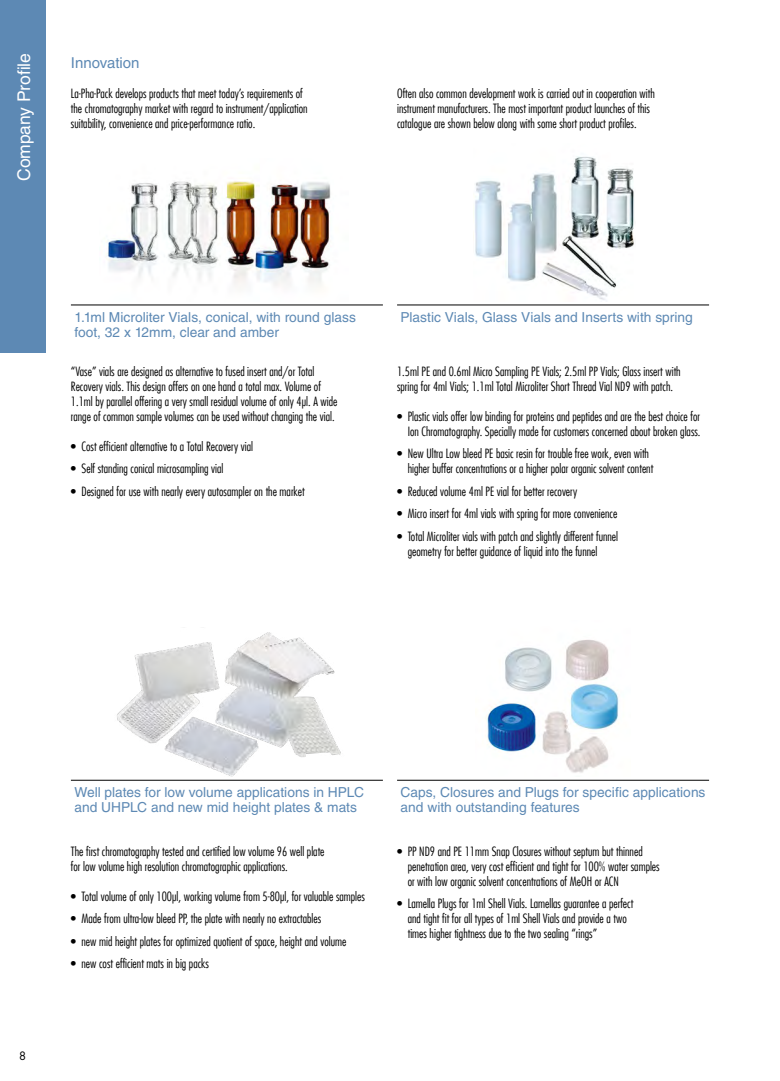
<style>
.page{position:relative;width:780px;height:1081px;background:#fff}
.page>*{position:absolute;margin:0;border:0;box-sizing:border-box;transform-origin:0 0}
.Seitenbeschriftung{font:17.5px "Helvetica LT Std";letter-spacing:-.005em;color:#fff}
.Head_1__Allgemein{font:15px "Helvetica LT Std";color:#5d89b4}
.Head_1__unsichtbar{font:13.75px/15px "Helvetica LT Std";color:#5d89b4}
.Preface{font:300 condensed 12.5px/15px "Futura LT";color:#000}
.t1{font:11.25px "Futura LT";color:#000}
</style>
<div class="page">
<div style="left:0;top:0;width:46px;height:353px;background:#5d89b4"></div>
<hr style="left:397px;top:305px;width:312px;height:1px;background:#000">
<img style="left:473px;top:156px;width:161px;height:144px">
<hr style="left:71px;top:305px;width:312px;height:1px;background:#000">
<img style="left:106px;top:180px;width:225px;height:106px">
<hr style="left:71px;top:780px;width:312px;height:1px;background:#000">
<img style="left:117px;top:632px;width:224px;height:144px">
<hr style="left:397px;top:780px;width:312px;height:1px;background:#000">
<img style="left:485px;top:639px;width:134px;height:134px">
<p class="Seitenbeschriftung" style="left:14px;top:181px;width:129px;rotate:-90deg">Company Profile</p>
<p class="Head_1__Allgemein" style="left:71px;top:54px;width:70px">Innovation</p>
<p class="Preface" style="left:71px;top:86px;width:238px">La-Pha-Pack develops products that meet today’s requirements of the chromatography market with regard to instrument/application suitability, convenience and price-performance ratio.</p>
<p class="Preface" style="left:397px;top:86px;width:259px">Often also common development work is carried out in cooperation with instrument manufacturers. The most important product launches of this catalogue are shown below along with some short product profiles.</p>
<p class="Head_1__unsichtbar" style="left:74px;top:309px;width:283px">1.1ml Microliter Vials, conical, with round glass foot, 32 x 12mm, clear and amber</p>
<p class="Preface" style="left:71px;top:364px;width:268px">“Vase” vials are designed as alternative to fused insert and/or Total Recovery vials. This design offers on one hand a total max. Volume of 1.1ml by parallel offering a very small residual volume of only 4µl. A wide range of common sample volumes can be used without changing the vial.</p>
<p class="Preface" style="left:71px;top:439px;width:183px">• Cost efficient alternative to a Total Recovery vial</p>
<p class="Preface" style="left:71px;top:461px;width:154px">• Self standing conical microsampling vial</p>
<p class="Preface" style="left:71px;top:484px;width:235px">• Designed for use with nearly every autosampler on the market</p>
<p class="Head_1__unsichtbar" style="left:400px;top:309px;width:294px">Plastic Vials, Glass Vials and Inserts with spring</p>
<p class="Preface" style="left:397px;top:364px;width:285px">1.5ml PE and 0.6ml Micro Sampling PE Vials; 2.5ml PP Vials; Glass insert with spring for 4ml Vials; 1.1ml Total Microliter Short Thread Vial ND9 with patch.</p>
<p class="Preface" style="left:397px;top:409px;width:305px;text-align:right">• Plastic vials offer low binding for proteins and peptides and are the best choice for<br>Ion Chromatography. Specially made for customers concerned about broken glass.</p>
<p class="Preface" style="left:407px;top:446px;width:247px;text-indent:-11px">• New Ultra Low bleed PE basic resin for trouble free work, even with higher buffer concentrations or a higher polar organic solvent content</p>
<p class="Preface" style="left:397px;top:484px;width:182px">• Reduced volume 4ml PE vial for better recovery</p>
<p class="Preface" style="left:397px;top:506px;width:222px">• Micro insert for 4ml vials with spring for more convenience</p>
<p class="Preface" style="left:407px;top:529px;width:212px;text-indent:-11px">• Total Microliter vials with patch and slightly different funnel geometry for better guidance of liquid into the funnel</p>
<p class="t1" style="left:19px;top:1048px;width:8px">8</p>
<p class="Head_1__unsichtbar" style="left:74px;top:785px;width:291px">Well plates for low volume applications in HPLC and UHPLC and new mid height plates &amp; mats</p>
<p class="Preface" style="left:71px;top:844px;width:255px">The first chromatography tested and certified low volume 96 well plate for low volume high resolution chromatographic applications.</p>
<p class="Preface" style="left:71px;top:889px;width:295px">• Total volume of only 100µl, working volume from 5-80µl, for valuable samples</p>
<p class="Preface" style="left:71px;top:911px;width:252px">• Made from ultra-low bleed PP, the plate with nearly no extractables</p>
<p class="Preface" style="left:71px;top:934px;width:277px">• new mid height plates for optimized quotient of space, height and volume</p>
<p class="Preface" style="left:71px;top:956px;width:140px">• new cost efficient mats in big packs</p>
<p class="Head_1__unsichtbar" style="left:400px;top:785px;width:306px">Caps, Closures and Plugs for specific applications and with outstanding features</p>
<p class="Preface" style="left:407px;top:844px;width:253px;text-indent:-11px">• PP ND9 and PE 11mm Snap Closures without septum but thinned penetration area, very cost efficient and tight for 100% water samples or with low organic solvent concentrations of MeOH or ACN</p>
<p class="Preface" style="left:407px;top:896px;width:227px;text-indent:-11px">• Lamella Plugs for 1ml Shell Vials. Lamellas guarantee a perfect and tight fit for all types of 1ml Shell Vials and provide a two times higher tightness due to the two sealing “rings”</p>
</div>
